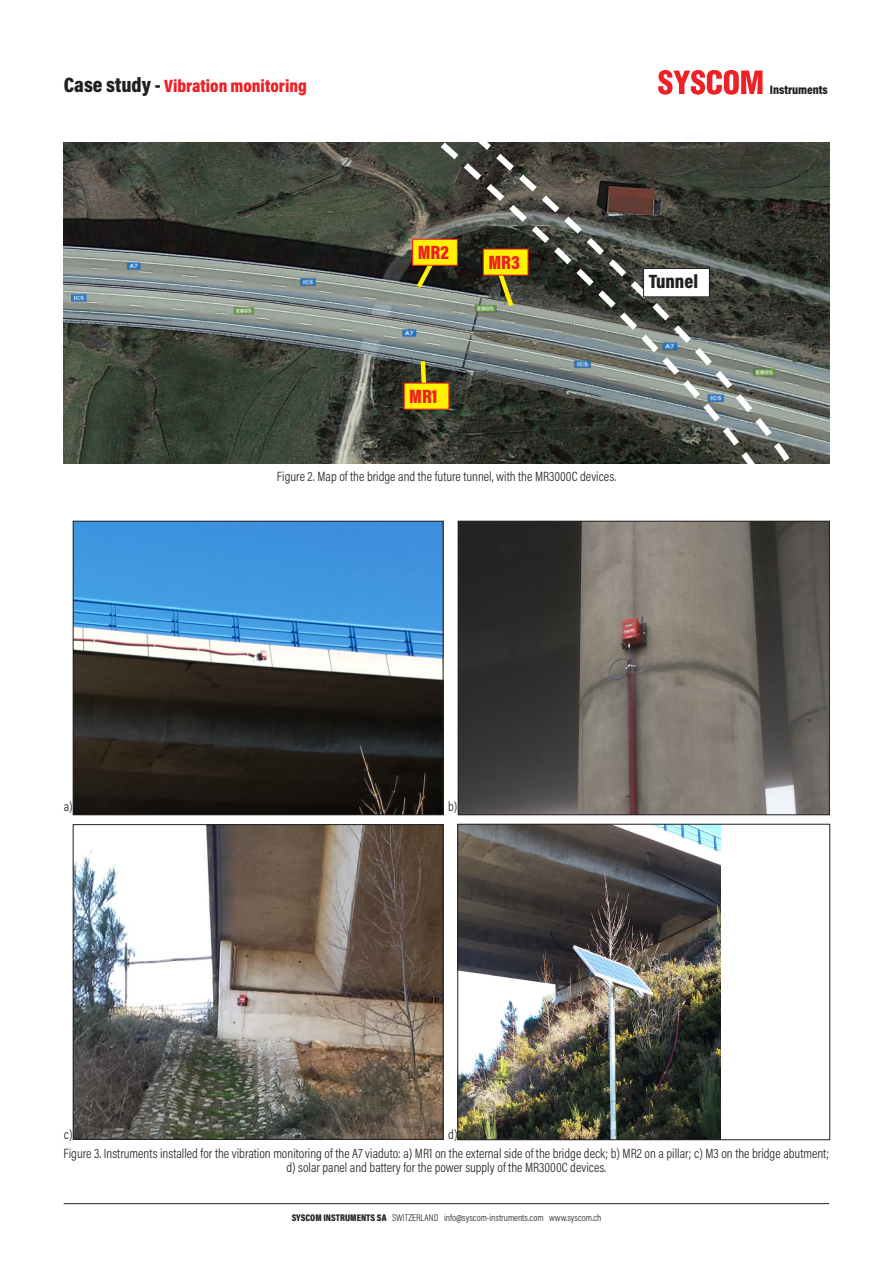
<style>
.page{position:relative;width:893px;height:1263px;background:#fff}
.page>*{position:absolute;margin:0;border:0;box-sizing:border-box;transform-origin:0 0}
.t1{font:900 19.5px "Acumin Pro Cond";color:#ee1d23}
.t2{font:900 19.5px "Acumin Pro Cond";color:#231f20}
.t3{font:900 18px "Acumin Pro Cond";color:#ee1f25}
.t4{font:300 13.5px/14.2px "Acumin Pro Cond";color:#231f20;text-align:center}
.t5{font:900 12.45px "Acumin Pro Cond";letter-spacing:-.005em;color:#231f20}
.t6{font:300 9.75px "Acumin Pro Cond";color:#231f20}
.s1{font-size:21px;color:#231f20}
.s2{font-weight:900}
</style>
<div class="page">
<img style="left:64px;top:143px;width:765px;height:320px">
<hr style="left:64px;top:1203px;width:765px;height:1px;background:#231f20">
<img style="left:460px;top:523px;width:368px;height:290px">
<div style="left:458px;top:521px;width:372px;height:294px;border:1px solid #231f20"></div>
<img style="left:75px;top:523px;width:366px;height:290px">
<div style="left:73px;top:521px;width:370px;height:294px;border:1px solid #231f20"></div>
<img style="left:75px;top:826px;width:366px;height:312px">
<div style="left:73px;top:824px;width:370px;height:316px;border:1px solid #231f20"></div>
<svg style="left:413px;top:266px;width:21px;height:27px"></svg>
<div style="left:412px;top:239px;width:46px;height:27px;background:#fff101;border:1px solid #ee1d23"></div>
<svg style="left:418px;top:357px;width:11px;height:26px"></svg>
<div style="left:404px;top:383px;width:45px;height:26px;background:#fff101"></div>
<svg style="left:760px;top:142px;width:33px;height:322px;background:#52564f"></svg>
<svg style="left:434px;top:142px;width:326px;height:322px;background:#56584d"></svg>
<div style="left:643px;top:268px;width:66px;height:29px;background:#fff"></div>
<div style="left:643px;top:268px;width:67px;height:29px;border:1px solid #231f20"></div>
<img style="left:459px;top:826px;width:261px;height:312px">
<div style="left:457px;top:824px;width:373px;height:316px;border:1px solid #231f20"></div>
<svg style="left:658px;top:70px;width:104px;height:25px"></svg>
<p class="t3" style="left:64px;top:74px;width:245px"><span class="s1">Case study -</span> Vibration monitoring</p>
<p class="t5" style="left:770px;top:82px;width:59px">Instruments</p>
<p class="t1" style="left:418px;top:239px;width:33px">MR2</p>
<p class="t1" style="left:488px;top:249px;width:33px">MR3</p>
<p class="t2" style="left:649px;top:269px;width:51px">Tunnel</p>
<p class="t1" style="left:409px;top:383px;width:30px">MR1</p>
<p class="t4" style="left:277px;top:469px;width:341px">Figure 2. Map of the bridge and the future tunnel, with the MR3000C devices.</p>
<p class="t4" style="left:64px;top:799px;width:10px">a)</p>
<p class="t4" style="left:448px;top:799px;width:11px">b)</p>
<p class="t4" style="left:64px;top:1127px;width:10px">c)</p>
<p class="t4" style="left:448px;top:1127px;width:11px">d)</p>
<p class="t4" style="left:64px;top:1146px;width:767px">Figure 3. Instruments installed for the vibration monitoring of the A7 viaduto: a) MR1 on the external side of the bridge deck; b) MR2 on a pillar; c) M3 on the bridge abutment; d) solar panel and battery for the power supply of the MR3000C devices.</p>
<p class="t6" style="left:292px;top:1211px;width:311px"><span class="s2">SYSCOM INSTRUMENTS SA</span> SWITZERLAND info@syscom-instruments.com www.syscom.ch</p>
</div>
